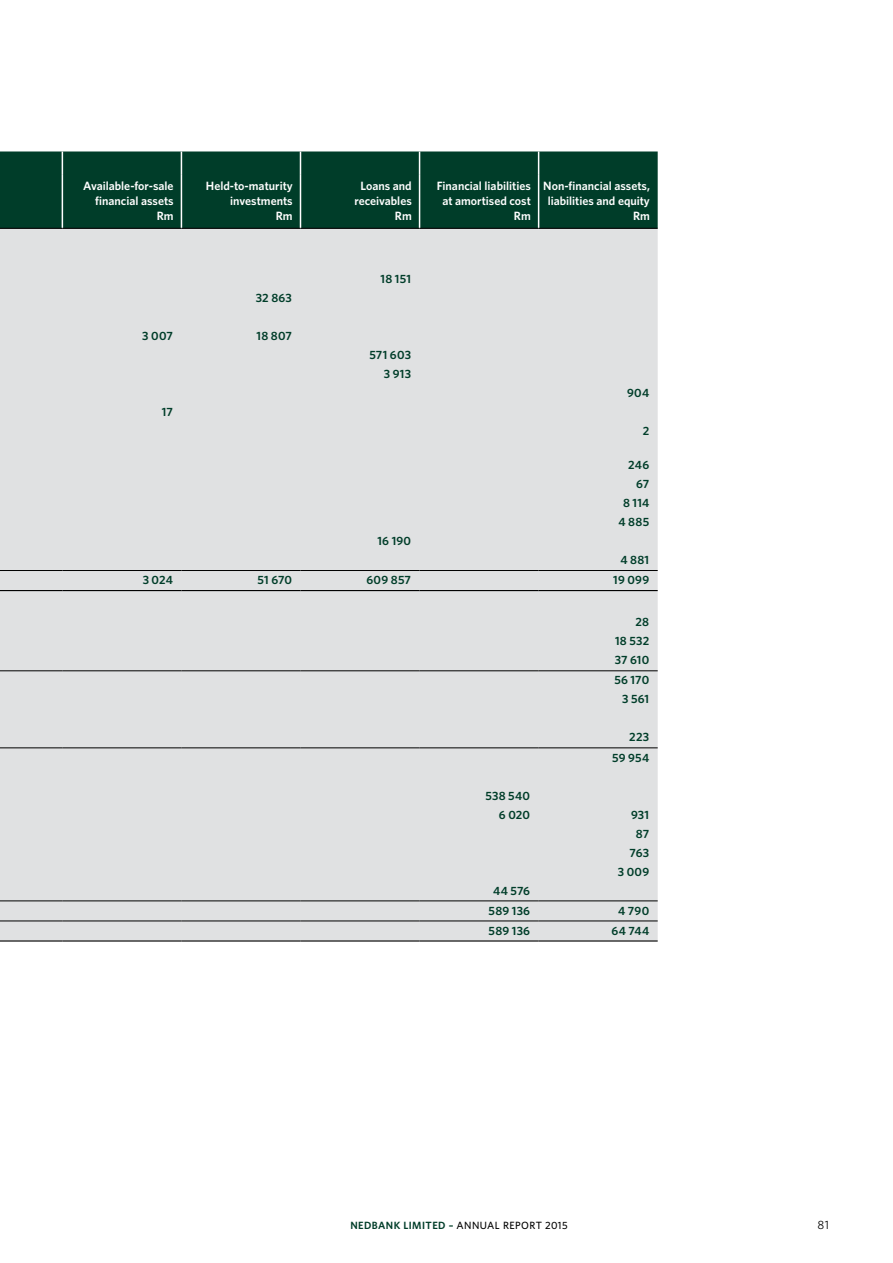
<style>
.page{position:relative;width:893px;height:1263px;background:#fff}
.page>*{position:absolute;margin:0;border:0;box-sizing:border-box;transform-origin:0 0}
.t1{font:600 12px/15px "Whitney";color:#fff;text-align:right}
.t2{font:600 12px/19px "Whitney";letter-spacing:.02em;color:#003d29;text-align:right}
.t3{font:12px "Whitney";color:#000}
.t4{font:500 10.5px "Whitney";letter-spacing:.04em;color:#000}
.s1{font-weight:600;color:#003d29}
</style>
<div class="page">
<div style="left:0;top:151px;width:658px;height:77px;background:#003d29"></div>
<div style="left:0;top:229px;width:658px;height:711px;background:#e0e1e2"></div>
<hr style="left:0;top:900px;width:62px;height:1px;background:#000">
<hr style="left:62px;top:900px;width:119px;height:1px;background:#000">
<hr style="left:181px;top:900px;width:119px;height:1px;background:#000">
<hr style="left:300px;top:900px;width:120px;height:1px;background:#000">
<hr style="left:420px;top:900px;width:119px;height:1px;background:#000">
<hr style="left:539px;top:900px;width:119px;height:1px;background:#000">
<hr style="left:0;top:228px;width:62px;height:1px;background:#000">
<hr style="left:62px;top:228px;width:119px;height:1px;background:#000">
<hr style="left:181px;top:228px;width:119px;height:1px;background:#000">
<hr style="left:300px;top:228px;width:120px;height:1px;background:#000">
<hr style="left:420px;top:228px;width:119px;height:1px;background:#000">
<hr style="left:539px;top:228px;width:119px;height:1px;background:#000">
<hr style="left:300px;top:175px;width:1px;height:53px;background:#fff">
<hr style="left:419px;top:175px;width:1px;height:53px;background:#fff">
<hr style="left:538px;top:175px;width:1px;height:53px;background:#fff">
<hr style="left:0;top:940px;width:62px;height:1px;background:#000">
<hr style="left:62px;top:940px;width:119px;height:1px;background:#000">
<hr style="left:181px;top:940px;width:119px;height:1px;background:#000">
<hr style="left:300px;top:940px;width:120px;height:1px;background:#000">
<hr style="left:420px;top:940px;width:119px;height:1px;background:#000">
<hr style="left:539px;top:940px;width:119px;height:1px;background:#000">
<hr style="left:0;top:920px;width:62px;height:1px;background:#000">
<hr style="left:62px;top:920px;width:119px;height:1px;background:#000">
<hr style="left:181px;top:920px;width:119px;height:1px;background:#000">
<hr style="left:300px;top:920px;width:120px;height:1px;background:#000">
<hr style="left:420px;top:920px;width:119px;height:1px;background:#000">
<hr style="left:539px;top:920px;width:119px;height:1px;background:#000">
<hr style="left:0;top:747px;width:62px;height:1px;background:#000">
<hr style="left:62px;top:747px;width:119px;height:1px;background:#000">
<hr style="left:181px;top:747px;width:119px;height:1px;background:#000">
<hr style="left:300px;top:747px;width:120px;height:1px;background:#000">
<hr style="left:420px;top:747px;width:119px;height:1px;background:#000">
<hr style="left:539px;top:747px;width:119px;height:1px;background:#000">
<hr style="left:0;top:670px;width:62px;height:1px;background:#000">
<hr style="left:62px;top:670px;width:119px;height:1px;background:#000">
<hr style="left:181px;top:670px;width:119px;height:1px;background:#000">
<hr style="left:300px;top:670px;width:120px;height:1px;background:#000">
<hr style="left:420px;top:670px;width:119px;height:1px;background:#000">
<hr style="left:539px;top:670px;width:119px;height:1px;background:#000">
<hr style="left:0;top:590px;width:62px;height:1px;background:#000">
<hr style="left:62px;top:590px;width:119px;height:1px;background:#000">
<hr style="left:181px;top:590px;width:119px;height:1px;background:#000">
<hr style="left:300px;top:590px;width:120px;height:1px;background:#000">
<hr style="left:420px;top:590px;width:119px;height:1px;background:#000">
<hr style="left:539px;top:590px;width:119px;height:1px;background:#000">
<hr style="left:0;top:570px;width:62px;height:1px;background:#000">
<hr style="left:62px;top:570px;width:119px;height:1px;background:#000">
<hr style="left:181px;top:570px;width:119px;height:1px;background:#000">
<hr style="left:300px;top:570px;width:120px;height:1px;background:#000">
<hr style="left:420px;top:570px;width:119px;height:1px;background:#000">
<hr style="left:539px;top:570px;width:119px;height:1px;background:#000">
<svg style="left:62px;top:151px;width:1px;height:24px"></svg>
<hr style="left:62px;top:175px;width:1px;height:53px;background:#fff">
<hr style="left:181px;top:175px;width:1px;height:53px;background:#fff">
<svg style="left:181px;top:151px;width:1px;height:24px"></svg>
<svg style="left:300px;top:151px;width:1px;height:24px"></svg>
<svg style="left:419px;top:151px;width:1px;height:24px"></svg>
<svg style="left:538px;top:151px;width:1px;height:24px"></svg>
<p class="t1" style="left:83px;top:178px;width:92px">Available-for-sale financial assets<br>Rm</p>
<p class="t1" style="left:206px;top:178px;width:88px">Held-to-maturity investments<br>Rm</p>
<p class="t1" style="left:354px;top:178px;width:59px">Loans and receivables<br>Rm</p>
<p class="t1" style="left:437px;top:178px;width:95px">Financial liabilities at amortised cost<br>Rm</p>
<p class="t1" style="left:543px;top:178px;width:108px">Non-financial assets, liabilities and equity<br>Rm</p>
<p class="t2" style="left:256px;top:288px;width:38px">32 863</p>
<p class="t2" style="left:142px;top:326px;width:32px">3 007</p>
<p class="t2" style="left:257px;top:326px;width:37px">18 807</p>
<p class="t2" style="left:162px;top:402px;width:13px">17</p>
<p class="t2" style="left:381px;top:269px;width:32px">18 151</p>
<p class="t2" style="left:369px;top:345px;width:43px">571 603<br>3 913</p>
<p class="t2" style="left:378px;top:531px;width:35px">16 190</p>
<p class="t2" style="left:627px;top:383px;width:24px">904</p>
<p class="t2" style="left:643px;top:421px;width:8px">2</p>
<p class="t2" style="left:618px;top:455px;width:32px">246<br>67<br>8 114<br>4 885</p>
<p class="t2" style="left:620px;top:550px;width:30px">4 881</p>
<p class="t2" style="left:143px;top:570px;width:32px">3 024</p>
<p class="t2" style="left:257px;top:570px;width:36px">51 670</p>
<p class="t2" style="left:366px;top:570px;width:46px">609 857</p>
<p class="t2" style="left:613px;top:570px;width:37px">19 099</p>
<p class="t2" style="left:614px;top:612px;width:36px">28<br>18 532<br>37 610<br>56 170<br>3 561</p>
<p class="t2" style="left:612px;top:727px;width:39px;line-height:20.1px">223<br>59 954</p>
<p class="t2" style="left:485px;top:785px;width:46px">538 540<br>6 020</p>
<p class="t2" style="left:618px;top:804px;width:33px">931<br>87<br>763<br>3 009</p>
<p class="t2" style="left:489px;top:880px;width:43px;line-height:20.1px;text-align:center">44 576<br>589 136</p>
<p class="t2" style="left:618px;top:901px;width:32px">4 790</p>
<p class="t2" style="left:489px;top:921px;width:43px">589 136</p>
<p class="t2" style="left:611px;top:921px;width:39px">64 744</p>
<p class="t4" style="left:350px;top:1218px;width:219px"><span class="s1">Nedban k limited –</span> ANNUAL REPORT 2015</p>
<p class="t3" style="left:818px;top:1217px;width:13px">81</p>
</div>
